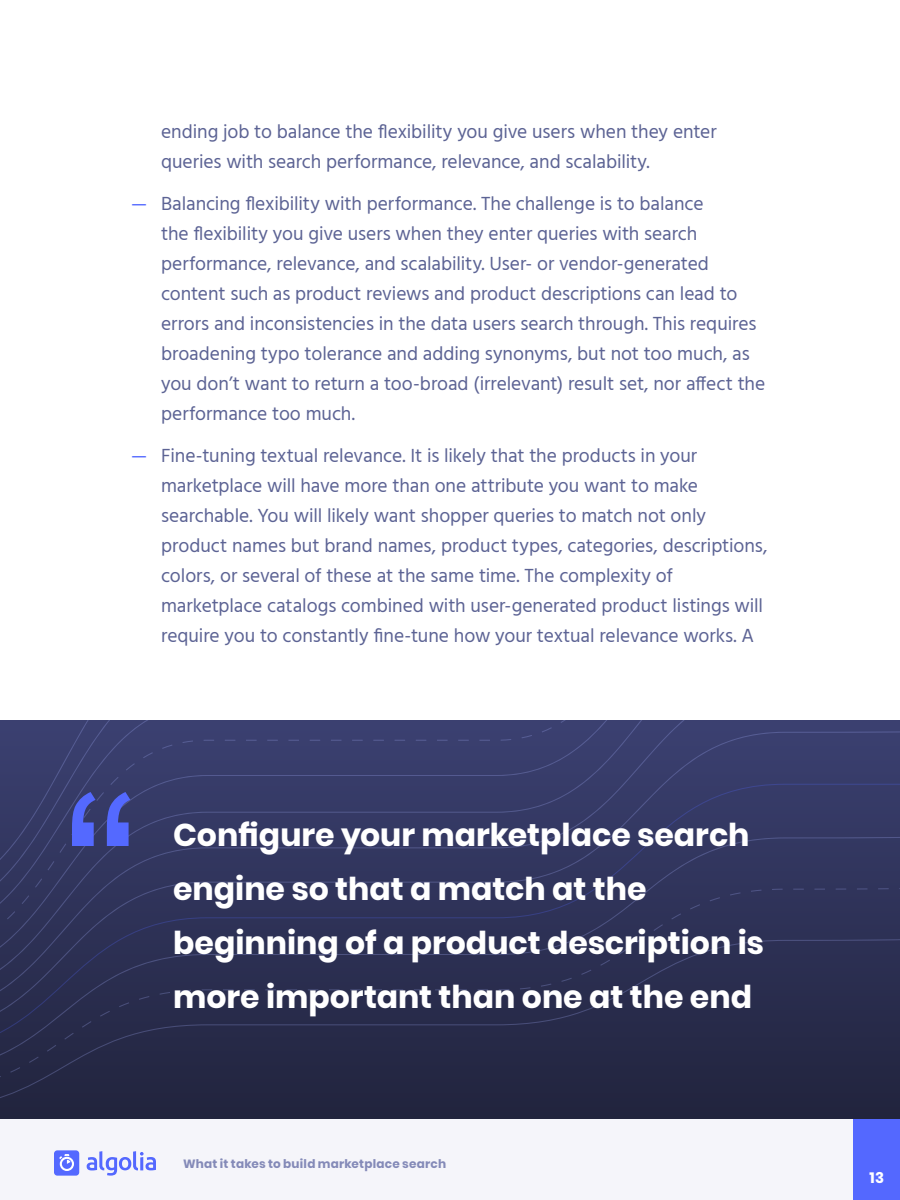
<style>
.page{position:relative;width:900px;height:1200px;background:#fff}
.page>*{position:absolute;margin:0;border:0;box-sizing:border-box;transform-origin:0 0}
.t1{font:700 31.5px/54px "Poppins";color:#fff}
.t2{font:19.5px/30px "Hind";letter-spacing:-.005em;color:#5c6394}
.t3{font:700 15px "Poppins";color:#fff}
.t4{font:700 12px "Poppins";letter-spacing:.02em;color:#848ab8}
.s1{color:#5469ff}
</style>
<div class="page">
<div style="left:0;top:1119px;width:900px;height:81px;background:#f5f5fa"></div>
<div style="left:54px;top:1150px;width:25px;height:26px;background:#5469ff;border-radius:3px"></div>
<svg style="left:59px;top:1154px;width:15px;height:17px"></svg>
<svg style="left:87px;top:1151px;width:69px;height:25px"></svg>
<div style="left:854px;top:1119px;width:46px;height:81px;background:#5468ff"></div>
<div style="left:0;top:720px;width:900px;height:11px;background:#3b4070"></div>
<div style="left:0;top:731px;width:900px;height:52px;background:#393e6d"></div>
<div style="left:0;top:783px;width:900px;height:53px;background:#353a66"></div>
<div style="left:0;top:836px;width:900px;height:51px;background:#32365f"></div>
<div style="left:0;top:887px;width:900px;height:51px;background:#2f3258"></div>
<svg style="left:0;top:938px;width:900px;height:181px;background:#272a49"></svg>
<svg style="left:72px;top:792px;width:58px;height:54px;background:#4653b9"></svg>
<p class="t2" style="left:161px;top:118px;width:557px">ending job to balance the flexibility you give users when they enter queries with search performance, relevance, and scalability.</p>
<p class="t2" style="left:161px;top:190px;width:606px;text-indent:-30px"><span class="s1">—</span> Balancing flexibility with performance. The challenge is to balance<br>the flexibility you give users when they enter queries with search performance, relevance, and scalability. User- or vendor-generated content such as product reviews and product descriptions can lead to errors and inconsistencies in the data users search through. This requires broadening typo tolerance and adding synonyms, but not too much, as you don’t want to return a too-broad (irrelevant) result set, nor affect the performance too much.</p>
<p class="t2" style="left:161px;top:442px;width:608px;text-indent:-30px"><span class="s1">—</span> Fine-tuning textual relevance. It is likely that the products in your marketplace will have more than one attribute you want to make searchable. You will likely want shopper queries to match not only product names but brand names, product types, categories, descriptions, colors, or several of these at the same time. The complexity of marketplace catalogs combined with user-generated product listings will require you to constantly fine-tune how your textual relevance works. A</p>
<h1 class="t1" style="left:173px;top:808px;width:592px">Configure your marketplace search engine so that a match at the beginning of a product description is more important than one at the end</h1>
<p class="t4" style="left:183px;top:1156px;width:264px">What it takes to build marketplace search</p>
<p class="t3" style="left:870px;top:1169px;width:16px">13</p>
</div>
